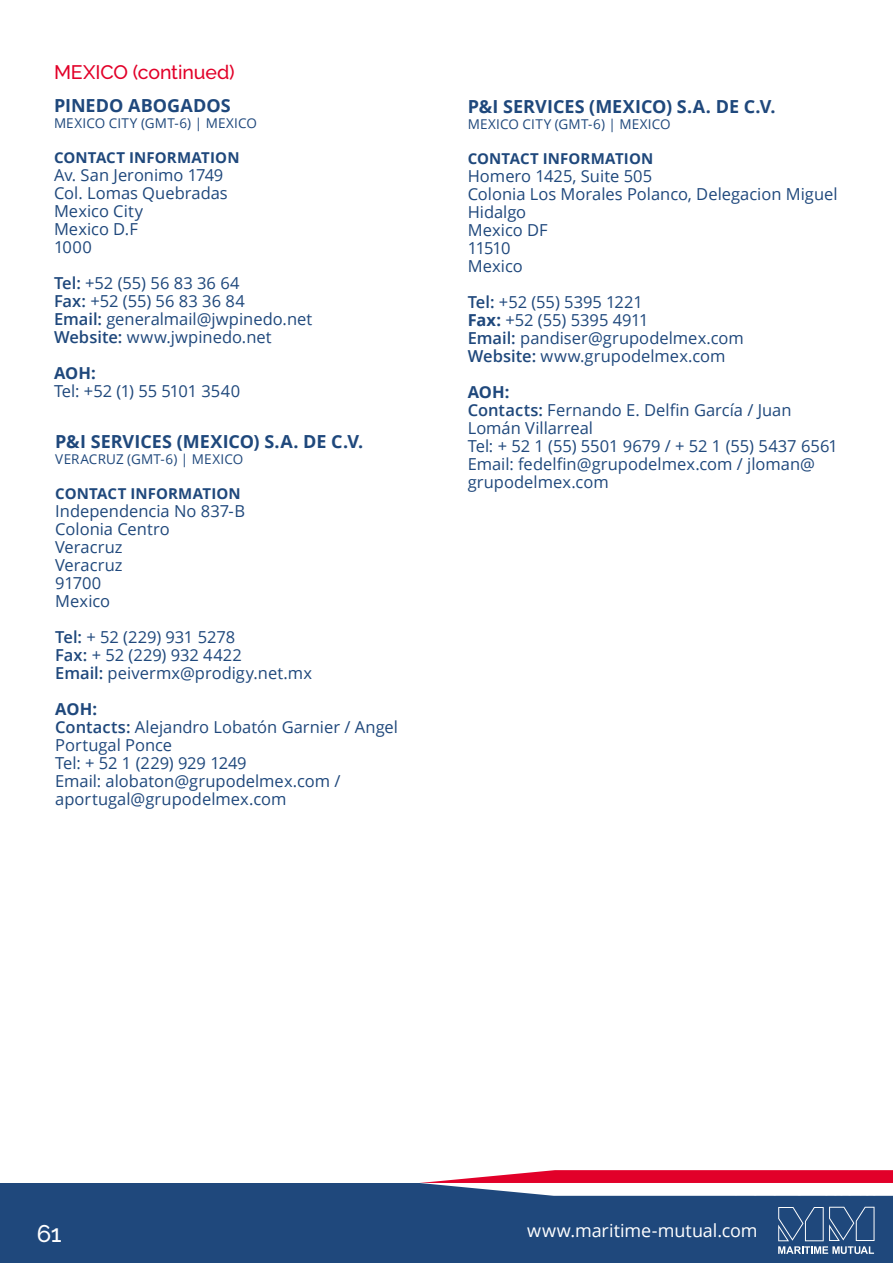
<style>
.page{position:relative;width:893px;height:1263px;background:#fff}
.page>*{position:absolute;margin:0;border:0;box-sizing:border-box;transform-origin:0 0}
.t1{font:500 24px "Raleway";color:#fff}
.body-copy{font:500 19.5px "Raleway";letter-spacing:-.005em;color:#e20029}
.body-copy-2{font:700 18px "Open Sans";color:#1f487c}
.t2{font:18px "Open Sans";letter-spacing:-.005em;color:#fff}
.body-copy-3{font:16.5px/18px "Open Sans";color:#1f487c}
.body-copy-4{font:700 16.5px "Open Sans";letter-spacing:-.005em;color:#1f487c}
.body-copy-5{font:700 15px "Open Sans";letter-spacing:.01em;color:#1f487c}
.body-copy-6{font:13.5px "Open Sans";letter-spacing:.015em;color:#1f487c}
.s1{font-weight:600}
.s2{font-weight:700}
</style>
<div class="page">
<div style="left:0;top:1183px;width:893px;height:80px;background:#1f487c"></div>
<svg style="left:778px;top:1207px;width:96px;height:47px"></svg>
<svg style="left:420px;top:1170px;width:473px;height:26px"></svg>
<p class="body-copy" style="left:54px;top:61px;width:182px">MEXICO (continued)</p>
<p class="body-copy-2" style="left:54px;top:93px;width:178px">PINEDO ABOGADOS</p>
<p class="body-copy-6" style="left:54px;top:114px;width:204px">MEXICO CITY (GMT-6) | MEXICO</p>
<p class="body-copy-5" style="left:54px;top:147px;width:187px">CONTACT INFORMATION</p>
<p class="body-copy-3" style="left:54px;top:166px;width:171px">Av. San Jeronimo 1749</p>
<p class="body-copy-3" style="left:54px;top:184px;width:175px">Col. Lomas Quebradas</p>
<p class="body-copy-3" style="left:54px;top:202px;width:91px">Mexico City</p>
<p class="body-copy-3" style="left:54px;top:220px;width:85px">Mexico D.F</p>
<p class="body-copy-3" style="left:54px;top:238px;width:39px">1000</p>
<p class="body-copy-3" style="left:54px;top:274px;width:187px"><span class="s1">Tel:</span> +52 (55) 56 83 36 64</p>
<p class="body-copy-3" style="left:54px;top:292px;width:192px"><span class="s1">Fax:</span> +52 (55) 56 83 36 84</p>
<p class="body-copy-3" style="left:54px;top:310px;width:260px"><span class="s1">Email:</span> generalmail@jwpinedo.net</p>
<p class="body-copy-3" style="left:54px;top:328px;width:219px"><span class="s1">Website:</span> www.jwpinedo.net</p>
<p class="body-copy-4" style="left:54px;top:361px;width:43px">AOH:</p>
<p class="body-copy-3" style="left:54px;top:382px;width:188px">Tel: +52 (1) 55 5101 3540</p>
<p class="body-copy-2" style="left:55px;top:429px;width:309px">P&amp;I SERVICES (MEXICO) S.A. DE C.V.</p>
<p class="body-copy-6" style="left:55px;top:450px;width:189px">VERACRUZ (GMT-6) | MEXICO</p>
<p class="body-copy-5" style="left:55px;top:483px;width:187px">CONTACT INFORMATION</p>
<p class="body-copy-3" style="left:55px;top:501px;width:191px">Independencia No 837-B</p>
<p class="body-copy-3" style="left:55px;top:519px;width:116px">Colonia Centro</p>
<p class="body-copy-3" style="left:55px;top:537px;width:69px">Veracruz</p>
<p class="body-copy-3" style="left:55px;top:555px;width:69px">Veracruz</p>
<p class="body-copy-3" style="left:55px;top:573px;width:48px">91700</p>
<p class="body-copy-3" style="left:55px;top:591px;width:56px">Mexico</p>
<p class="body-copy-3" style="left:55px;top:627px;width:181px"><span class="s1">Tel:</span> + 52 (229) 931 5278</p>
<p class="body-copy-3" style="left:55px;top:645px;width:188px"><span class="s1">Fax:</span> + 52 (229) 932 4422</p>
<p class="body-copy-3" style="left:55px;top:664px;width:258px"><span class="s1">Email:</span> peivermx@prodigy.net.mx</p>
<p class="body-copy-4" style="left:55px;top:697px;width:43px">AOH:</p>
<p class="body-copy-3" style="left:55px;top:718px;width:344px"><span class="s1">Contacts:</span> Alejandro Lobatón Garnier / Angel<br>Portugal Ponce</p>
<p class="body-copy-3" style="left:55px;top:754px;width:193px">Tel: + 52 1 (229) 929 1249</p>
<p class="body-copy-3" style="left:55px;top:772px;width:287px">Email: alobaton@grupodelmex.com / aportugal@grupodelmex.com</p>
<p class="body-copy-2" style="left:468px;top:93px;width:309px">P&amp;I SERVICES (MEXICO) S.A. DE C.V.</p>
<p class="body-copy-6" style="left:468px;top:115px;width:204px">MEXICO CITY (GMT-6) | MEXICO</p>
<p class="body-copy-5" style="left:468px;top:148px;width:187px">CONTACT INFORMATION</p>
<p class="body-copy-3" style="left:468px;top:166px;width:186px">Homero 1425, Suite 505</p>
<p class="body-copy-3" style="left:468px;top:184px;width:371px">Colonia Los Morales Polanco, Delegacion Miguel<br>Hidalgo</p>
<p class="body-copy-3" style="left:468px;top:220px;width:81px">Mexico DF</p>
<p class="body-copy-3" style="left:468px;top:238px;width:44px">11510</p>
<p class="body-copy-3" style="left:468px;top:256px;width:56px">Mexico</p>
<p class="body-copy-3" style="left:468px;top:292px;width:177px"><span class="s1">Tel:</span> +52 (55) 5395 1221</p>
<p class="body-copy-3" style="left:468px;top:310px;width:182px"><span class="s2">Fax:</span> +52 (55) 5395 4911</p>
<p class="body-copy-3" style="left:468px;top:328px;width:278px"><span class="s1">Email:</span> pandiser@grupodelmex.com</p>
<p class="body-copy-3" style="left:468px;top:346px;width:259px"><span class="s1">Website:</span> www.grupodelmex.com</p>
<p class="body-copy-4" style="left:468px;top:380px;width:43px">AOH:</p>
<p class="body-copy-3" style="left:468px;top:400px;width:325px"><span class="s1">Contacts:</span> Fernando E. Delfin García / Juan<br>Lomán Villarreal</p>
<p class="body-copy-3" style="left:468px;top:436px;width:372px">Tel: + 52 1 (55) 5501 9679 / + 52 1 (55) 5437 6561</p>
<p class="body-copy-3" style="left:468px;top:454px;width:349px">Email: fedelfin@grupodelmex.com / jloman@ grupodelmex.com</p>
<h1 class="t1" style="left:37px;top:1220px;width:26px">61</h1>
<p class="t2" style="left:527px;top:1218px;width:232px">www.maritime-mutual.com</p>
</div>
